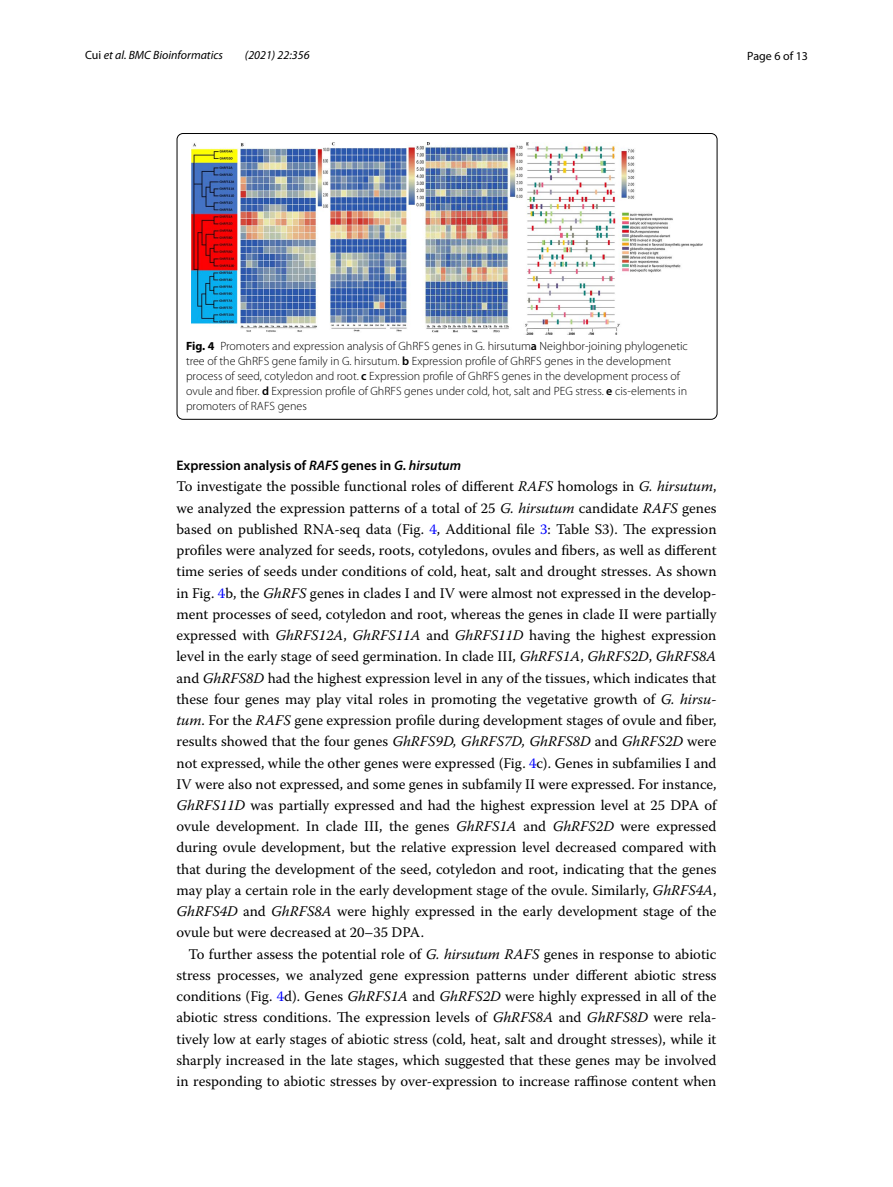
<style>
.page{position:relative;width:893px;height:1187px;background:#fff}
.page>*{position:absolute;margin:0;border:0;box-sizing:border-box;transform-origin:0 0}
.t1{font:14.7px/21.3px "Warnock Pro";color:#000;text-align:justify}
.t2{font:600 13.8px "Myriad Pro";color:#000}
.t3{font:300 12px/15px "Myriad Pro";color:#000}
.t4{font:italic 12px "Myriad Pro";color:#000}
.t5{font:12px "Myriad Pro";color:#000}
.s1{font-style:normal}
.s2{font-weight:700}
.s3{font-weight:600}
.s4{font-style:italic}
.s5{color:#00f}
</style>
<div class="page">
<img style="left:192px;top:142px;width:510px;height:193px">
<div style="left:177px;top:133px;width:540px;height:286px;border:1px solid #000;border-radius:6px"></div>
<p class="t4" style="left:85px;top:48px;width:140px"><span class="s1">Cui</span> et al. BMC Bioinformatics</p>
<p class="t4" style="left:245px;top:48px;width:66px">(2021) 22:356</p>
<p class="t5" style="left:747px;top:48px;width:62px">Page 6 of 13</p>
<p class="t3" style="left:186px;top:339px;width:503px"><span class="s2">Fig. 4</span> Promoters and expression analysis of GhRFS genes in G. hirsutum<span class="s3">a</span> Neighbor-joining phylogenetic tree of the GhRFS gene family in G. hirsutum. <span class="s3">b</span> Expression profile of GhRFS genes in the development process of seed, cotyledon and root. <span class="s3">c</span> Expression profile of GhRFS genes in the development process of ovule and fiber. <span class="s3">d</span> Expression profile of GhRFS genes under cold, hot, salt and PEG stress. <span class="s3">e</span> cis-elements in promoters of RAFS genes</p>
<p class="t2" style="left:176px;top:456px;width:286px">Expression analysis of <span class="s4">RAFS</span> genes in <span class="s4">G. hirsutum</span></p>
<p class="t1" style="left:176px;top:475px;width:542px">To investigate the possible functional roles of different <span class="s4">RAFS</span> homologs in <span class="s4">G. hirsutum</span>, we analyzed the expression patterns of a total of 25 <span class="s4">G. hirsutum</span> candidate <span class="s4">RAFS</span> genes based on published RNA-seq data (Fig. <span class="s5">4</span>, Additional file <span class="s5">3</span>: Table S3). The expression profiles were analyzed for seeds, roots, cotyledons, ovules and fibers, as well as different time series of seeds under conditions of cold, heat, salt and drought stresses. As shown in Fig. <span class="s5">4</span>b, the <span class="s4">GhRFS</span> genes in clades I and IV were almost not expressed in the develop&shy;ment processes of seed, cotyledon and root, whereas the genes in clade II were partially expressed with <span class="s4">GhRFS12A</span>, <span class="s4">GhRFS11A</span> and <span class="s4">GhRFS11D</span> having the highest expression level in the early stage of seed germination. In clade III, <span class="s4">GhRFS1A</span>, <span class="s4">GhRFS2D</span>, <span class="s4">GhRFS8A </span>and <span class="s4">GhRFS8D</span> had the highest expression level in any of the tissues, which indicates that these four genes may play vital roles in promoting the vegetative growth of <span class="s4">G. hirsu&shy;tum</span>. For the <span class="s4">RAFS</span> gene expression profile during development stages of ovule and fiber, results showed that the four genes <span class="s4">GhRFS9D, GhRFS7D, GhRFS8D</span> and <span class="s4">GhRFS2D</span> were not expressed, while the other genes were expressed (Fig. <span class="s5">4</span>c). Genes in subfamilies I and IV were also not expressed, and some genes in subfamily II were expressed. For instance, <span class="s4">GhRFS11D</span> was partially expressed and had the highest expression level at 25 DPA of ovule development. In clade III, the genes <span class="s4">GhRFS1A</span> and <span class="s4">GhRFS2D</span> were expressed during ovule development, but the relative expression level decreased compared with that during the development of the seed, cotyledon and root, indicating that the genes may play a certain role in the early development stage of the ovule. Similarly, <span class="s4">GhRFS4A</span>, <span class="s4">GhRFS4D</span> and <span class="s4">GhRFS8A</span> were highly expressed in the early development stage of the ovule but were decreased at 20–35 DPA.</p>
<p class="t1" style="left:176px;top:942px;width:542px;text-indent:12px">To further assess the potential role of <span class="s4">G. hirsutum RAFS</span> genes in response to abiotic stress processes, we analyzed gene expression patterns under different abiotic stress conditions (Fig. <span class="s5">4</span>d). Genes <span class="s4">GhRFS1A</span> and <span class="s4">GhRFS2D</span> were highly expressed in all of the abiotic stress conditions. The expression levels of <span class="s4">GhRFS8A</span> and <span class="s4">GhRFS8D</span> were rela&shy;tively low at early stages of abiotic stress (cold, heat, salt and drought stresses), while it sharply increased in the late stages, which suggested that these genes may be involved in responding to abiotic stresses by over-expression to increase raffinose content when</p>
</div>
